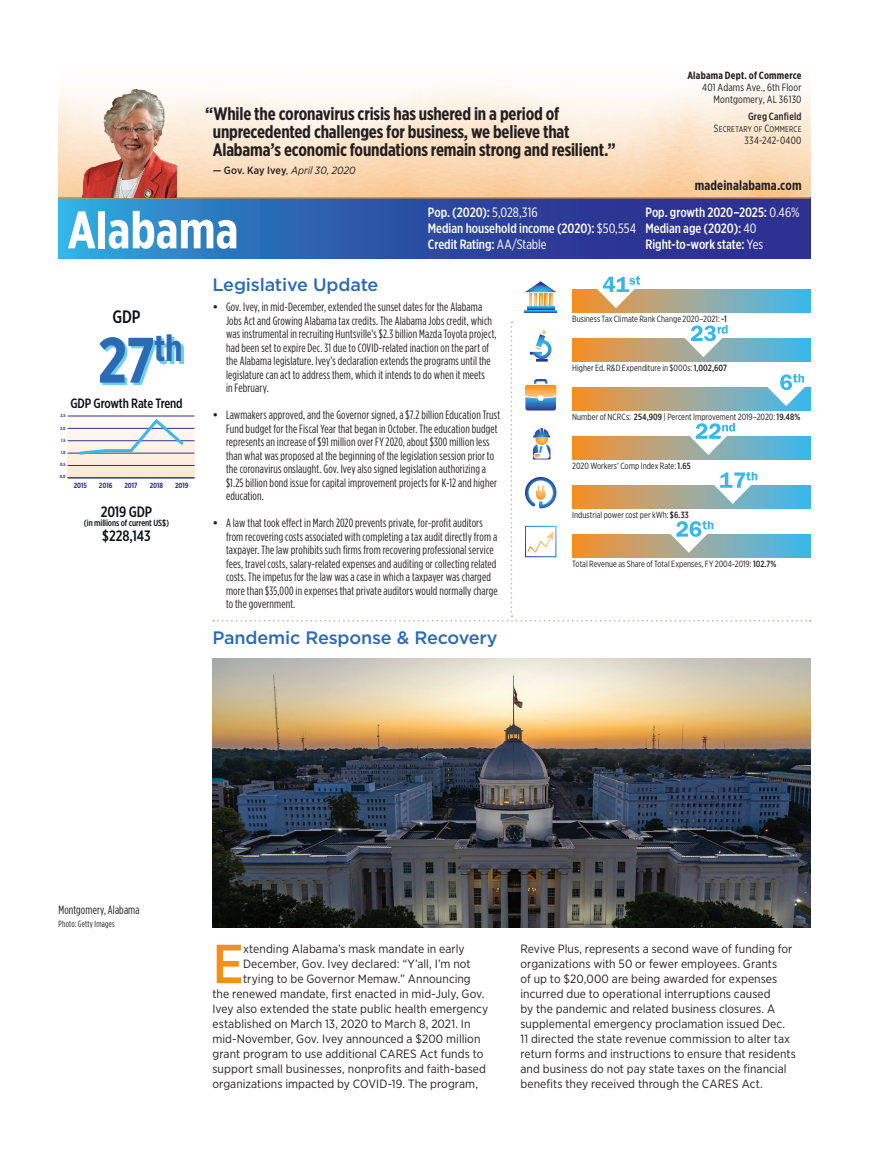
<style>
.page{position:relative;width:878px;height:1175px;background:#fff}
.page>*{position:absolute;margin:0;border:0;box-sizing:border-box;transform-origin:0 0}
.SotS_-_GDP_Number{font:700 64.05px "Gotham X Narrow";color:#2b6bb4}
.SotS_-_Pandemic_Resp{font:500 54.9px "Gotham Narrow";color:#f68e1e}
.SotS_-_State_Name{font:700 52.5px "Gotham X Narrow";color:#fff}
.SotS_-_Pull_Quote{font:700 18px/18px "Gotham X Narrow";letter-spacing:-.01em;color:#231f20}
.SotS_-_Section_Heade{font:500 18px "Gotham";letter-spacing:-.01em;color:#2b6bb4}
.SotS_-_GDP{font:500 18px "Gotham X Narrow";color:#090f17}
.SotS_-_2015_GDP{font:500 15px "Gotham X Narrow";color:#090f17}
.SotS_-_2015_GDP_Titl{font:500 15px "Gotham X Narrow";letter-spacing:-.01em;color:#090f17}
.SotS_-Stats_facts{font:500 13.5px "Gotham X Narrow";color:#fff}
.SotS_-_GDP-2{font:500 13.5px "Gotham X Narrow";letter-spacing:-.01em;color:#090f17}
.SotS_-_Web_Address{font:700 13.5px "Gotham X Narrow";letter-spacing:.01em;color:#231f20}
.t1{font:12px/13.5px "Gotham Condensed";letter-spacing:.015em;color:#231f20}
.SotS_-_Pandemic_Resp-2{font:12px/15px "Gotham Narrow";letter-spacing:.005em;color:#231f20}
.SotS_-_Secretary_Inf{font:10.5px "Gotham X Narrow";letter-spacing:.015em;color:#231f20}
.SotS_-_Quote_Speaker{font:italic 10.5px "Gotham Narrow";letter-spacing:.005em;color:#231f20}
.SotS_-_Upper_Left_Co{font:700 10.5px "Gotham X Narrow";letter-spacing:.02em;color:#231f20}
.SotS_-_Secretary_Nam{font:500 10.5px "Gotham X Narrow";letter-spacing:.02em;color:#231f20}
.SotS_-_Chart_Details{font:9px "Gotham X Narrow";letter-spacing:.005em;color:#231f20}
.SotS_-_millions_of_c{font:500 9px "Gotham X Narrow";letter-spacing:-.01em;color:#090f17}
.Image_Credit{font:9px "Gotham Condensed";letter-spacing:.025em;color:#231f20}
.SotS_-_Secretary_Nam-2{font:8.4px "Gotham X Narrow Book SC800";letter-spacing:.02em;color:#231f20}
.t2{font:700 7.5px "Gotham X Narrow";color:#2e3092}
.t3{font:700 4.5px "Gotham X Narrow";color:#2e3092}
.s1{font-weight:500;font-style:normal}
.s2{font-size:10.5px}
.s3{font-weight:400}
.s4{font-family:"Gotham";font-weight:500}
.s5{font-weight:500}
</style>
<div class="page">
<svg style="left:58px;top:198px;width:752px;height:60px;background:#2e57a8"></svg>
<hr style="left:58px;top:197px;width:752px;height:1px;background:#f68e1e">
<img style="left:76px;top:90px;width:101px;height:107px">
<svg style="left:572px;top:290px;width:238px;height:22px;background:#93a99f"></svg>
<svg style="left:595px;top:276px;width:45px;height:32px"></svg>
<svg style="left:527px;top:306px;width:28px;height:4px"></svg>
<svg style="left:525px;top:310px;width:31px;height:3px"></svg>
<svg style="left:527px;top:306px;width:27px;height:3px"></svg>
<svg style="left:525px;top:281px;width:31px;height:25px"></svg>
<div style="left:102px;top:337px;width:82px;height:48px;background:#35b8ea;opacity:.7"></div>
<svg style="left:68px;top:415px;width:126px;height:62px"></svg>
<hr style="left:68px;top:477px;width:126px;height:1px;background:#2e3092">
<hr style="left:68px;top:465px;width:126px;height:1px;background:#2e3092">
<hr style="left:68px;top:453px;width:126px;height:1px;background:#2e3092">
<hr style="left:68px;top:440px;width:126px;height:1px;background:#2e3092">
<hr style="left:68px;top:428px;width:126px;height:1px;background:#2e3092">
<hr style="left:68px;top:416px;width:126px;height:1px;background:#2e3092">
<svg style="left:77px;top:447px;width:32px;height:9px"></svg>
<hr style="left:106px;top:449px;width:25px;height:3px;background:#35b8ea">
<svg style="left:127px;top:417px;width:59px;height:38px"></svg>
<svg style="left:213px;top:321px;width:597px;height:300px"></svg>
<img style="left:212px;top:658px;width:598px;height:269px">
<p class="SotS_-_Pull_Quote" style="left:213px;top:104px;width:404px;text-indent:-8px">“While the coronavirus crisis has ushered in a period of unprecedented challenges for business, we believe that<br>Alabama’s economic foundations remain strong and resilient.”</p>
<p class="SotS_-_Quote_Speaker" style="left:213px;top:164px;width:144px"><span class="s1">— Gov. Kay Ivey</span>, April 30, 2020</p>
<p class="SotS_-_Upper_Left_Co" style="left:687px;top:69px;width:116px">Alabama Dept. of Commerce</p>
<p class="SotS_-_Secretary_Inf" style="left:702px;top:81px;width:101px">401 Adams Ave., 6th Floor</p>
<p class="SotS_-_Secretary_Inf" style="left:713px;top:93px;width:89px">Montgomery, AL 36130</p>
<p class="SotS_-_Secretary_Nam" style="left:748px;top:110px;width:55px">Greg Canfield</p>
<p class="SotS_-_Secretary_Nam-2" style="left:714px;top:124px;width:89px"><span class="s2">S</span>ECRETARY OF <span class="s2">C</span>OMMERCE</p>
<p class="SotS_-_Secretary_Inf" style="left:744px;top:134px;width:58px">334-242-0400</p>
<p class="SotS_-_Web_Address" style="left:694px;top:177px;width:108px">madeinalabama.com</p>
<p class="SotS_-_State_Name" style="left:67px;top:197px;width:172px">Alabama</p>
<p class="SotS_-Stats_facts" style="left:428px;top:204px;width:111px">Pop. (2020): <span class="s3">5,028,316</span></p>
<p class="SotS_-Stats_facts" style="left:645px;top:204px;width:155px">Pop. growth 2020–2025: <span class="s3">0.46%</span></p>
<p class="SotS_-Stats_facts" style="left:428px;top:220px;width:330px">Median household income (2020): <span class="s3">$50,554</span> Median age (2020): <span class="s3">40</span></p>
<p class="SotS_-Stats_facts" style="left:428px;top:236px;width:120px">Credit Rating: <span class="s3">AA/Stable</span></p>
<p class="SotS_-Stats_facts" style="left:645px;top:236px;width:119px">Right-to-work state: <span class="s3">Yes</span></p>
<p class="SotS_-_GDP" style="left:112px;top:306px;width:29px">GDP</p>
<p class="SotS_-_GDP_Number" style="left:97px;top:321px;width:87px">27<sup>th</sup></p>
<p class="SotS_-_GDP-2" style="left:70px;top:395px;width:114px">GDP Growth Rate Trend</p>
<p class="t3" style="left:60px;top:413px;width:7px">2.5</p>
<p class="t3" style="left:60px;top:425px;width:7px">2.0</p>
<p class="t3" style="left:61px;top:438px;width:6px">1.5</p>
<p class="t3" style="left:61px;top:449px;width:6px">1.0</p>
<p class="t3" style="left:60px;top:461px;width:7px">0.5</p>
<p class="t3" style="left:60px;top:474px;width:7px">0.0</p>
<p class="t2" style="left:74px;top:480px;width:15px">2015</p>
<p class="t2" style="left:99px;top:480px;width:15px">2016</p>
<p class="t2" style="left:124px;top:480px;width:15px">2017</p>
<p class="t2" style="left:150px;top:480px;width:15px">2018</p>
<p class="t2" style="left:175px;top:480px;width:15px">2019</p>
<p class="SotS_-_2015_GDP_Titl" style="left:101px;top:503px;width:53px">2019 GDP</p>
<p class="SotS_-_millions_of_c" style="left:84px;top:517px;width:87px">(in millions of current US$)</p>
<p class="SotS_-_2015_GDP" style="left:102px;top:527px;width:50px">$228,143</p>
<p class="SotS_-_Section_Heade" style="left:212px;top:273px;width:167px">Legislative Update</p>
<p class="t1" style="left:226px;top:300px;width:272px;text-indent:-14px"><span class="s4">•</span> Gov. Ivey, in mid-December, extended the sunset dates for the Alabama Jobs Act and Growing Alabama tax credits. The Alabama Jobs credit, which was instrumental in recruiting Huntsville’s $2.3 billion Mazda Toyota project, had been set to expire Dec. 31 due to COVID-related inaction on the part of the Alabama legislature. Ivey’s declaration extends the programs until the legislature can act to address them, which it intends to do when it meets<br>in February.</p>
<p class="t1" style="left:226px;top:408px;width:275px;text-indent:-14px"><span class="s4">•</span> Lawmakers approved, and the Governor signed, a $7.2 billion Education Trust Fund budget for the Fiscal Year that began in October. The education budget represents an increase of $91 million over FY 2020, about $300 million less than what was proposed at the beginning of the legislation session prior to the coronavirus onslaught. Gov. Ivey also signed legislation authorizing a $1.25 billion bond issue for capital improvement projects for K-12 and higher education.</p>
<p class="t1" style="left:226px;top:516px;width:273px;text-indent:-14px"><span class="s4">•</span> A law that took effect in March 2020 prevents private, for-profit auditors from recovering costs associated with completing a tax audit directly from a taxpayer. The law prohibits such firms from recovering professional service fees, travel costs, salary-related expenses and auditing or collecting related costs. The impetus for the law was a case in which a taxpayer was charged more than $35,000 in expenses that private auditors would normally charge to the government.</p>
<p class="SotS_-_Section_Heade" style="left:212px;top:626px;width:286px">Pandemic Response &amp; Recovery</p>
<p class="SotS_-_Chart_Details" style="left:572px;top:314px;width:156px">Business Tax Climate Rank Change 2020–2021: <span class="s5">-1</span></p>
<p class="SotS_-_Chart_Details" style="left:572px;top:362px;width:156px">Higher Ed. R&amp;D Expenditure in $000s: <span class="s5">1,002,607</span></p>
<p class="SotS_-_Chart_Details" style="left:572px;top:411px;width:230px">Number of NCRCs: <span class="s5">254,909</span> | Percent Improvement 2019–2020: <span class="s5">19.48%</span></p>
<p class="SotS_-_Chart_Details" style="left:572px;top:460px;width:120px">2020 Workers’ Comp Index Rate: <span class="s5">1.65</span></p>
<p class="SotS_-_Chart_Details" style="left:572px;top:509px;width:118px">Industrial power cost per kWh: <span class="s5">$6.33</span></p>
<p class="SotS_-_Chart_Details" style="left:572px;top:558px;width:206px">Total Revenue as Share of Total Expenses, FY 2004-2019: <span class="s5">102.7%</span></p>
<p class="t1" style="left:58px;top:902px;width:83px">Montgomery, Alabama</p>
<p class="Image_Credit" style="left:58px;top:919px;width:58px">Photo: Getty Images</p>
<p class="SotS_-_Pandemic_Resp" style="left:212px;top:929px;width:33px">E</p>
<p class="SotS_-_Pandemic_Resp-2" style="left:243px;top:941px;width:223px">xtending Alabama’s mask mandate in early</p>
<p class="SotS_-_Pandemic_Resp-2" style="left:243px;top:956px;width:229px">December, Gov. Ivey declared: “Y’all, I’m not</p>
<p class="SotS_-_Pandemic_Resp-2" style="left:243px;top:971px;width:229px">trying to be Governor Memaw.” Announcing</p>
<p class="SotS_-_Pandemic_Resp-2" style="left:212px;top:986px;width:273px">the renewed mandate, first enacted in mid-July, Gov.</p>
<p class="SotS_-_Pandemic_Resp-2" style="left:212px;top:1001px;width:277px">Ivey also extended the state public health emergency</p>
<p class="SotS_-_Pandemic_Resp-2" style="left:212px;top:1016px;width:259px">established on March 13, 2020 to March 8, 2021. In</p>
<p class="SotS_-_Pandemic_Resp-2" style="left:212px;top:1031px;width:269px">mid-November, Gov. Ivey announced a $200 million</p>
<p class="SotS_-_Pandemic_Resp-2" style="left:212px;top:1046px;width:272px">grant program to use additional CARES Act funds to</p>
<p class="SotS_-_Pandemic_Resp-2" style="left:212px;top:1061px;width:275px">support small businesses, nonprofits and faith-based</p>
<p class="SotS_-_Pandemic_Resp-2" style="left:212px;top:1076px;width:267px">organizations impacted by COVID-19. The program,</p>
<p class="SotS_-_Pandemic_Resp-2" style="left:520px;top:941px;width:277px">Revive Plus, represents a second wave of funding for organizations with 50 or fewer employees. Grants<br>of up to $20,000 are being awarded for expenses incurred due to operational interruptions caused<br>by the pandemic and related business closures. A supplemental emergency proclamation issued Dec.<br>11 directed the state revenue commission to alter tax return forms and instructions to ensure that residents and business do not pay state taxes on the financial benefits they received through the CARES Act.</p>
</div>
